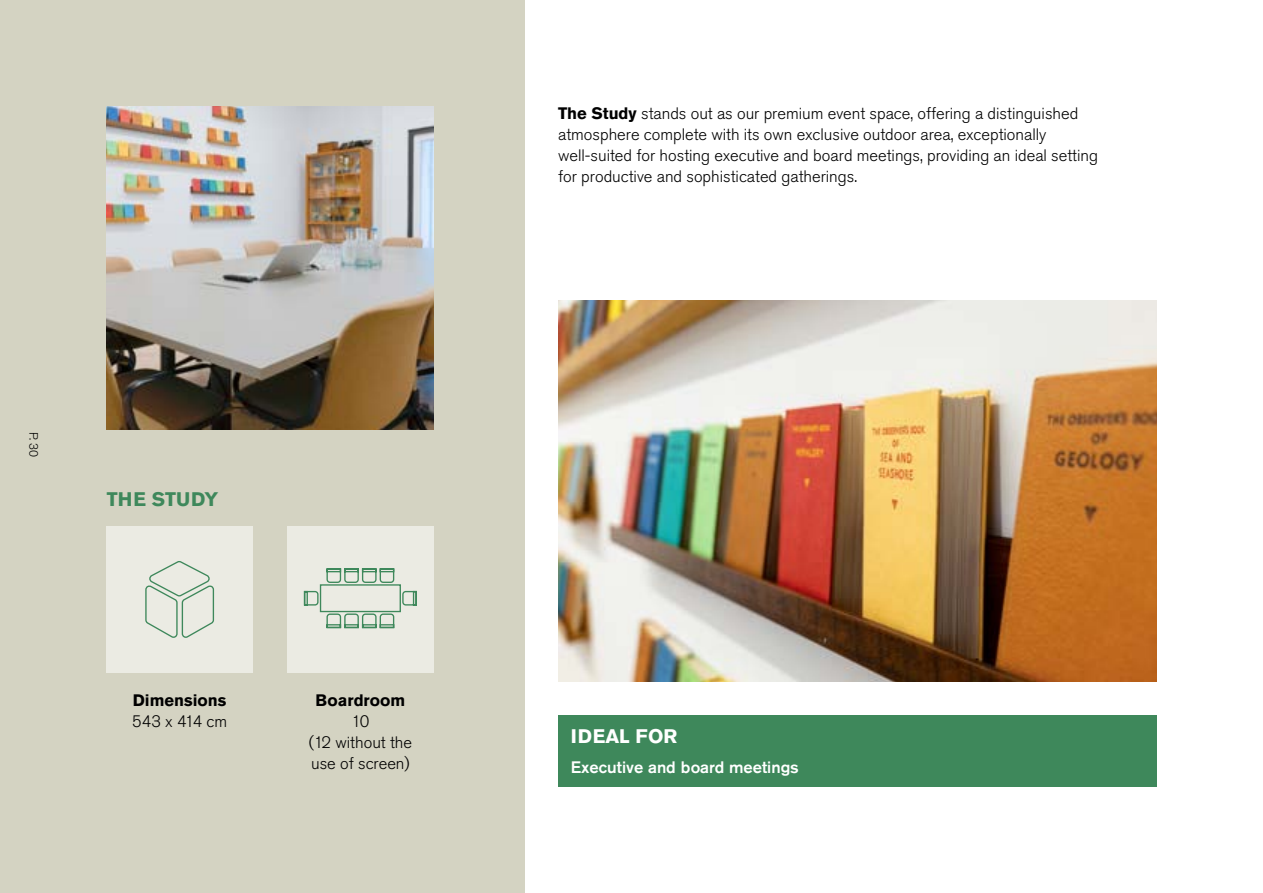
<style>
.page{position:relative;width:1263px;height:893px;background:#fff}
.page>*{position:absolute;margin:0;border:0;box-sizing:border-box;transform-origin:0 0}
.t1{font:700 19.5px "Akzidenz Grotesk Pro";color:#3e885b}
.t2{font:700 19.5px "Akzidenz Grotesk Pro";letter-spacing:.01em;color:#fff}
.t3{font:300 16.5px/21px "Akzidenz Grotesk Pro";color:#000;text-align:center}
.t4{font:500 16.5px "Akzidenz Grotesk Pro";color:#fff}
.t5{font:700 16.5px "Akzidenz Grotesk Pro";color:#000}
.t6{font:300 12px "Akzidenz Grotesk Pro";color:#000}
.s1{font-weight:700}
</style>
<div class="page">
<hr style="left:1262px;top:0;width:1px;height:893px;background:#000">
<div style="left:0;top:0;width:524px;height:893px;background:#d4d3c2"></div>
<img style="left:558px;top:300px;width:599px;height:382px">
<img style="left:106px;top:106px;width:328px;height:323px">
<div style="left:106px;top:526px;width:147px;height:147px;background:#ebebe3"></div>
<div style="left:287px;top:526px;width:147px;height:147px;background:#ebebe3"></div>
<svg style="left:145px;top:561px;width:70px;height:77px"></svg>
<svg style="left:303px;top:568px;width:114px;height:61px"></svg>
<div style="left:558px;top:716px;width:598px;height:71px;background:#3e885b"></div>
<p class="t6" style="left:41px;top:432px;width:27px;rotate:90deg">P. 30</p>
<p class="t1" style="left:107px;top:487px;width:113px">THE STUDY</p>
<p class="t5" style="left:133px;top:690px;width:95px">Dimensions</p>
<p class="t3" style="left:132px;top:711px;width:97px">543 x 414 cm</p>
<p class="t5" style="left:315px;top:690px;width:91px">Boardroom</p>
<p class="t3" style="left:309px;top:711px;width:105px">10<br>(12 without the use of screen)</p>
<p class="t3" style="left:558px;top:102px;width:541px;text-align:left"><span class="s1">The Study</span> stands out as our premium event space, offering a distinguished atmosphere complete with its own exclusive outdoor area, exceptionally well-suited for hosting executive and board meetings, providing an ideal setting for productive and sophisticated gatherings.</p>
<p class="t2" style="left:571px;top:724px;width:108px">IDEAL FOR</p>
<p class="t4" style="left:571px;top:756px;width:229px">Executive and board meetings</p>
</div>
